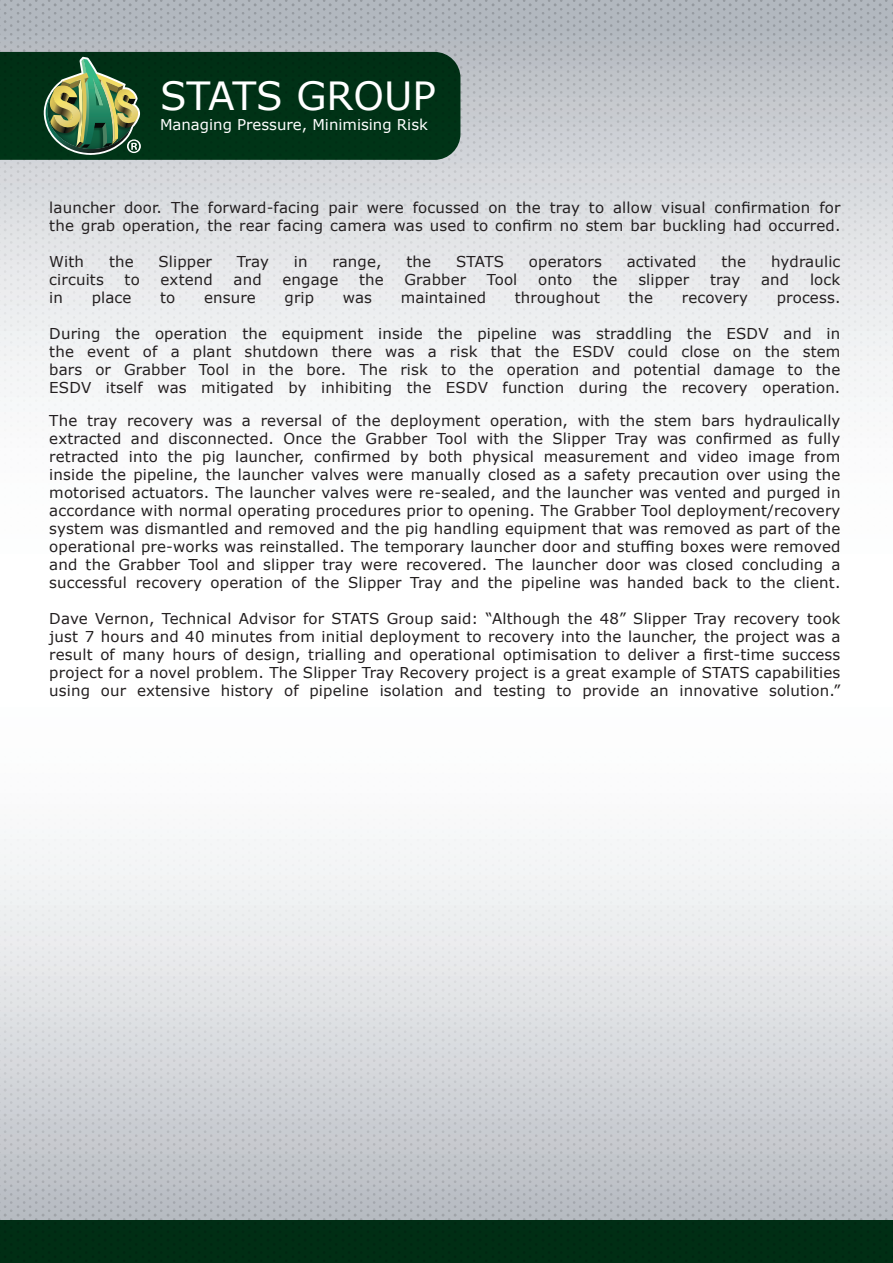
<style>
.page{position:relative;width:893px;height:1263px;background:#fff}
.page>*{position:absolute;margin:0;border:0;box-sizing:border-box;transform-origin:0 0}
.t1{font:38.85px "Verdana";color:#fff}
.t2{font:15px/18px "Verdana";letter-spacing:.01em;color:#231f20;text-align:justify}
.t3{font:14.85px "Verdana";color:#fff}
</style>
<div class="page">
<div style="left:0;top:0;width:893px;height:617px;background:linear-gradient(to bottom,#b8bdc3,#fff)"></div>
<div style="left:0;top:664px;width:893px;height:599px;background:linear-gradient(to bottom,#fff,#b7bbc2)"></div>
<div style="left:0;top:1220px;width:893px;height:43px;background:#002e14"></div>
<div style="left:0;top:52px;width:460px;height:108px;background:#003216"></div>
<img style="left:44px;top:57px;width:97px;height:98px">
<h1 class="t1" style="left:160px;top:69px;width:277px">STATS GROUP</h1>
<p class="t3" style="left:160px;top:115px;width:269px">Managing Pressure, Minimising Risk</p>
<p class="t2" style="left:49px;top:199px;width:793px">launcher door. The forward-facing pair were focussed on the tray to allow visual confirmation for the grab operation, the rear facing camera was used to confirm no stem bar buckling had occurred.</p>
<p class="t2" style="left:49px;top:253px;width:36px">With</p>
<p class="t2" style="left:109px;top:253px;width:26px">the</p>
<p class="t2" style="left:159px;top:253px;width:55px">Slipper</p>
<p class="t2" style="left:237px;top:253px;width:34px">Tray</p>
<p class="t2" style="left:294px;top:253px;width:15px">in</p>
<p class="t2" style="left:332px;top:253px;width:51px">range,</p>
<p class="t2" style="left:406px;top:253px;width:26px">the</p>
<p class="t2" style="left:456px;top:253px;width:50px">STATS</p>
<p class="t2" style="left:529px;top:253px;width:74px">operators</p>
<p class="t2" style="left:627px;top:253px;width:71px">activated</p>
<p class="t2" style="left:721px;top:253px;width:26px">the</p>
<p class="t2" style="left:771px;top:253px;width:71px">hydraulic</p>
<p class="t2" style="left:49px;top:271px;width:56px">circuits</p>
<p class="t2" style="left:125px;top:271px;width:17px">to</p>
<p class="t2" style="left:161px;top:271px;width:54px">extend</p>
<p class="t2" style="left:234px;top:271px;width:30px">and</p>
<p class="t2" style="left:282px;top:271px;width:57px">engage</p>
<p class="t2" style="left:359px;top:271px;width:26px">the</p>
<p class="t2" style="left:404px;top:271px;width:63px">Grabber</p>
<p class="t2" style="left:487px;top:271px;width:32px">Tool</p>
<p class="t2" style="left:538px;top:271px;width:36px">onto</p>
<p class="t2" style="left:593px;top:271px;width:26px">the</p>
<p class="t2" style="left:638px;top:271px;width:52px">slipper</p>
<p class="t2" style="left:710px;top:271px;width:32px">tray</p>
<p class="t2" style="left:761px;top:271px;width:30px">and</p>
<p class="t2" style="left:810px;top:271px;width:32px">lock</p>
<p class="t2" style="left:49px;top:289px;width:15px">in</p>
<p class="t2" style="left:92px;top:289px;width:41px">place</p>
<p class="t2" style="left:160px;top:289px;width:17px">to</p>
<p class="t2" style="left:204px;top:289px;width:53px">ensure</p>
<p class="t2" style="left:285px;top:289px;width:31px">grip</p>
<p class="t2" style="left:343px;top:289px;width:31px">was</p>
<p class="t2" style="left:401px;top:289px;width:87px">maintained</p>
<p class="t2" style="left:515px;top:289px;width:87px">throughout</p>
<p class="t2" style="left:629px;top:289px;width:26px">the</p>
<p class="t2" style="left:682px;top:289px;width:68px">recovery</p>
<p class="t2" style="left:777px;top:289px;width:65px">process.</p>
<p class="t2" style="left:49px;top:325px;width:793px">During the operation the equipment inside the pipeline was straddling the ESDV and in the event of a plant shutdown there was a risk that the ESDV could close on the stem bars or Grabber Tool in the bore. The risk to the operation and potential damage to the ESDV itself was mitigated by inhibiting the ESDV function during the recovery operation.</p>
<p class="t2" style="left:49px;top:412px;width:793px">The tray recovery was a reversal of the deployment operation, with the stem bars hydraulically extracted and disconnected. Once the Grabber Tool with the Slipper Tray was confirmed as fully retracted into the pig launcher, confirmed by both physical measurement and video image from inside the pipeline, the launcher valves were manually closed as a safety precaution over using the motorised actuators. The launcher valves were re-sealed, and the launcher was vented and purged in accordance with normal operating procedures prior to opening. The Grabber Tool deployment/recovery system was dismantled and removed and the pig handling equipment that was removed as part of the operational pre-works was reinstalled. The temporary launcher door and stuffing boxes were removed and the Grabber Tool and slipper tray were recovered. The launcher door was closed concluding a successful recovery operation of the Slipper Tray and the pipeline was handed back to the client.</p>
<p class="t2" style="left:49px;top:610px;width:793px">Dave Vernon, Technical Advisor for STATS Group said: “Although the 48” Slipper Tray recovery took just 7 hours and 40 minutes from initial deployment to recovery into the launcher, the project was a result of many hours of design, trialling and operational optimisation to deliver a first-time success project for a novel problem. The Slipper Tray Recovery project is a great example of STATS capabilities using our extensive history of pipeline isolation and testing to provide an innovative solution.”</p>
</div>
